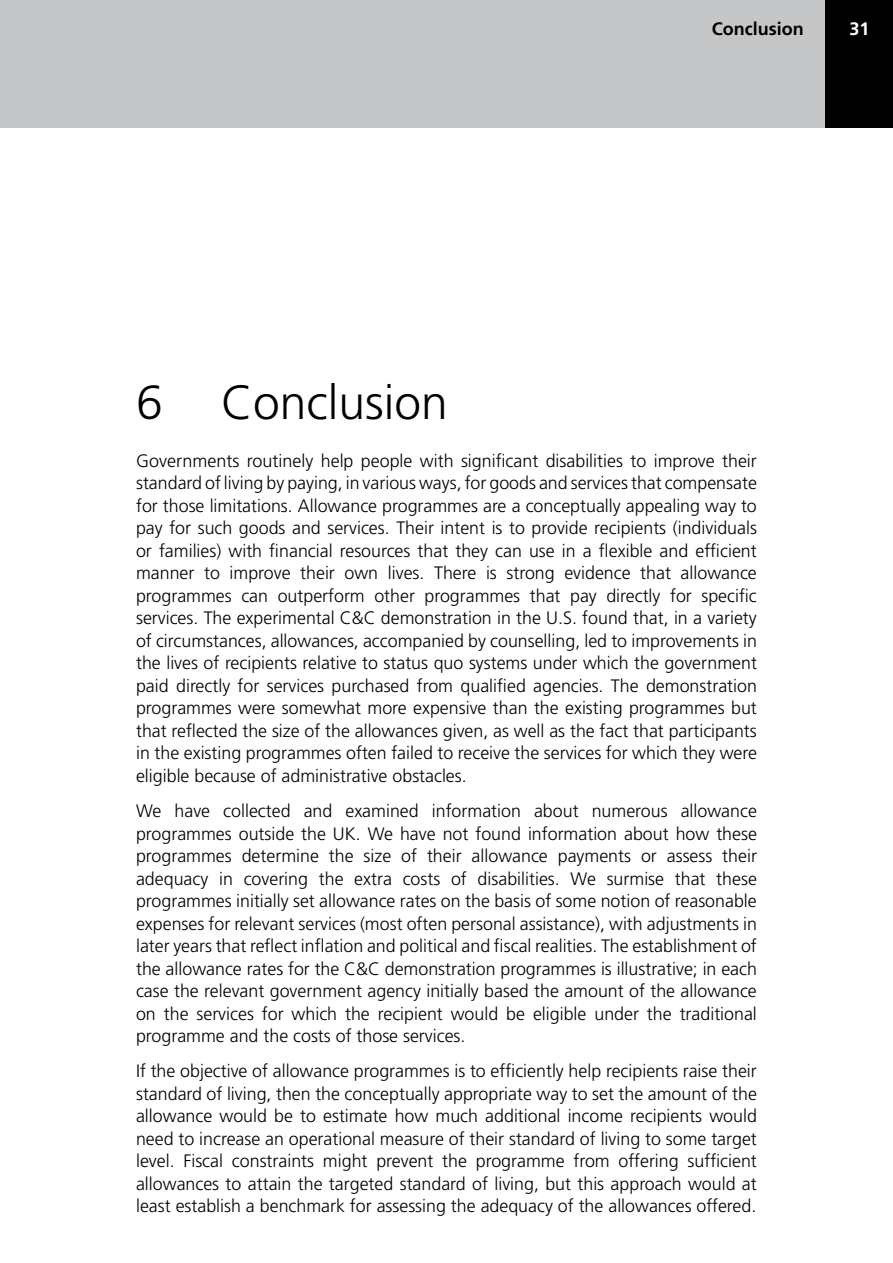
<style>
.page{position:relative;width:893px;height:1263px;background:#fff}
.page>*{position:absolute;margin:0;border:0;box-sizing:border-box;transform-origin:0 0}
.t1{font:300 48px "Frutiger LT";color:#000}
.t2{font:300 18px/22.5px "Frutiger LT";color:#000;text-align:justify}
.t3{font:700 18px "Frutiger LT";color:#000}
.t4{font:700 18px "Frutiger LT";color:#fff}
</style>
<div class="page">
<div style="left:825px;top:0;width:68px;height:128px;background:#000"></div>
<div style="left:0;top:0;width:825px;height:128px;background:#c5c6c8"></div>
<p class="t3" style="left:712px;top:18px;width:93px">Conclusion</p>
<p class="t4" style="left:849px;top:18px;width:22px">31</p>
<h1 class="t1" style="left:136px;top:375px;width:313px">6 Conclusion</h1>
<p class="t2" style="left:136px;top:449px;width:622px">Governments routinely help people with significant disabilities to improve their standard of living by paying, in various ways, for goods and services that compensate for those limitations. Allowance programmes are a conceptually appealing way to pay for such goods and services. Their intent is to provide recipients (individuals or families) with financial resources that they can use in a flexible and efficient manner to improve their own lives. There is strong evidence that allowance programmes can outperform other programmes that pay directly for specific services. The experimental C&amp;C demonstration in the U.S. found that, in a variety of circumstances, allowances, accompanied by counselling, led to improvements in the lives of recipients relative to status quo systems under which the government paid directly for services purchased from qualified agencies. The demonstration programmes were somewhat more expensive than the existing programmes but that reflected the size of the allowances given, as well as the fact that participants in the existing programmes often failed to receive the services for which they were eligible because of administrative obstacles.</p>
<p class="t2" style="left:136px;top:800px;width:622px">We have collected and examined information about numerous allowance programmes outside the UK. We have not found information about how these programmes determine the size of their allowance payments or assess their adequacy in covering the extra costs of disabilities. We surmise that these programmes initially set allowance rates on the basis of some notion of reasonable expenses for relevant services (most often personal assistance), with adjustments in later years that reflect inflation and political and fiscal realities. The establishment of the allowance rates for the C&amp;C demonstration programmes is illustrative; in each case the relevant government agency initially based the amount of the allowance on the services for which the recipient would be eligible under the traditional programme and the costs of those services.</p>
<p class="t2" style="left:136px;top:1060px;width:622px">If the objective of allowance programmes is to efficiently help recipients raise their standard of living, then the conceptually appropriate way to set the amount of the allowance would be to estimate how much additional income recipients would need to increase an operational measure of their standard of living to some target level. Fiscal constraints might prevent the programme from offering sufficient allowances to attain the targeted standard of living, but this approach would at least establish a benchmark for assessing the adequacy of the allowances offered.</p>
</div>
